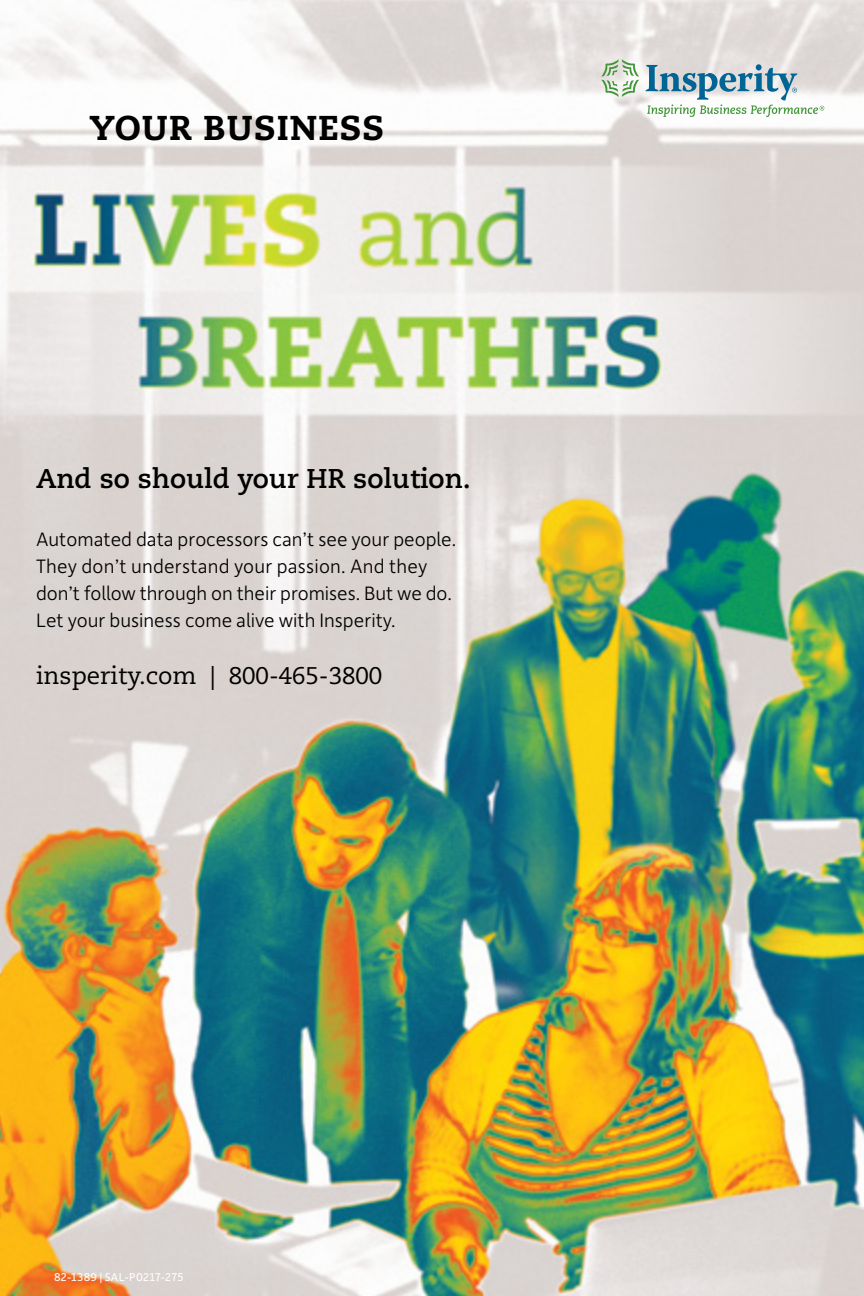
<style>
.page{position:relative;width:864px;height:1296px;background:#fff}
.page>*{position:absolute;margin:0;border:0;box-sizing:border-box;transform-origin:0 0}
.t1{font:800 34.4px "Caecilia LT Std";letter-spacing:.03em;color:#000}
.t2{font:700 27.2px "Caecilia LT Std";color:#000}
.t3{font:24px "Caecilia LT Std";color:#000}
.t4{font:300 20.6px/27.2px "Depot New";color:#000}
.t5{font:12px "Depot New";letter-spacing:.03em;color:#fff}
</style>
<div class="page">
<img style="left:0;top:0;width:864px;height:1296px">
<svg style="left:601px;top:59px;width:38px;height:38px"></svg>
<svg style="left:646px;top:64px;width:178px;height:53px"></svg>
<h1 class="t1" style="left:89px;top:107px;width:296px">YOUR BUSINESS</h1>
<h2 class="t2" style="left:36px;top:463px;width:436px">And so should your HR solution.</h2>
<p class="t4" style="left:36px;top:524px;width:422px">Automated data processors can’t see your people.<br>They don’t understand your passion. And they don’t follow through on their promises. But we do.<br>Let your business come alive with Insperity.</p>
<p class="t3" style="left:36px;top:662px;width:348px">insperity.com | 800-465-3800</p>
<p class="t5" style="left:54px;top:1269px;width:131px">82-1389 | SAL-P0217-275</p>
</div>
